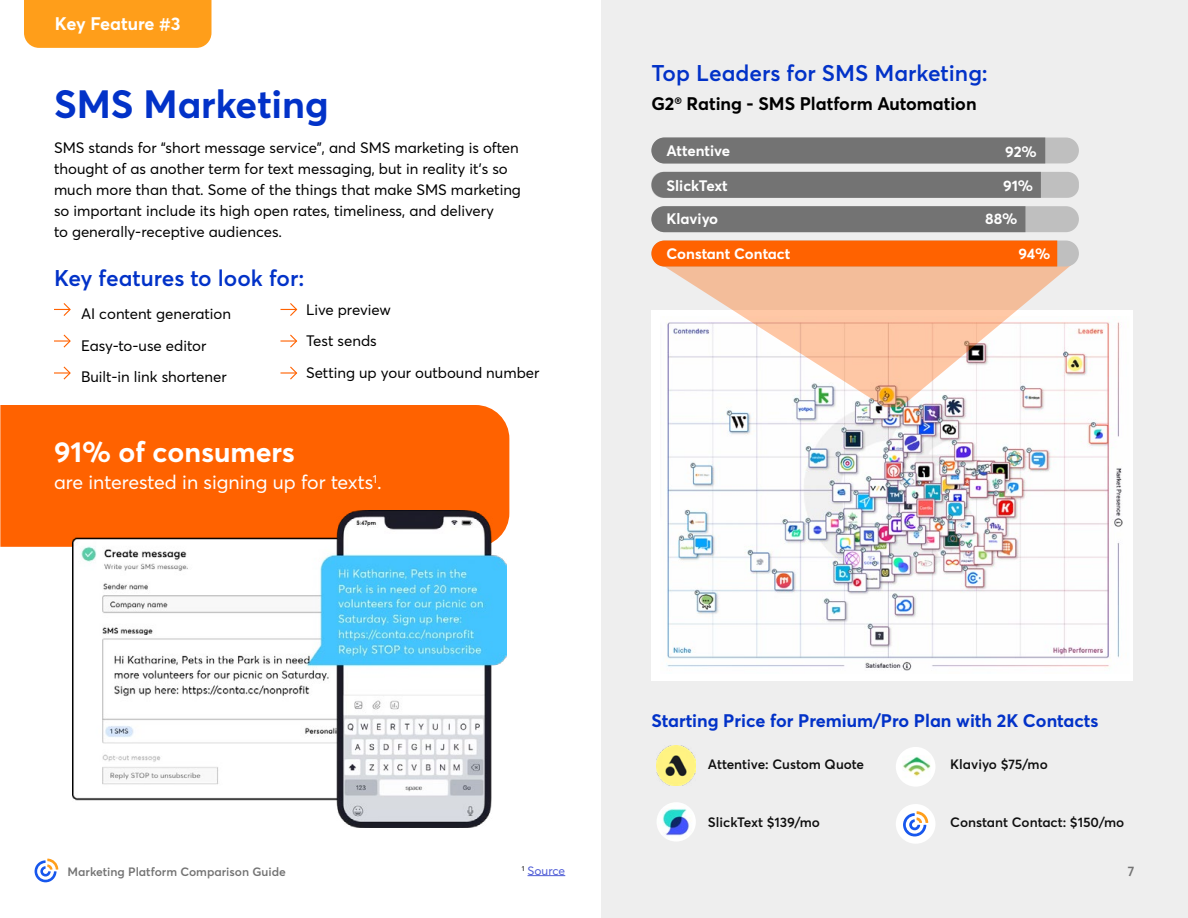
<style>
.page{position:relative;width:1188px;height:918px;background:#fff}
.page>*{position:absolute;margin:0;border:0;box-sizing:border-box;transform-origin:0 0}
.t1{font:700 39px "CT Sans";color:#0232c8}
.t2{font:700 28.5px "CT Sans";color:#fff}
.t3{font:600 22.5px "CT Sans";color:#0232c8}
.t4{font:19.5px "CT Sans";color:#fff}
.t5{font:700 18px "CT Sans";color:#0232c8}
.t6{font:700 18px "CT Sans";color:#000}
.t7{font:700 18px "CT Sans";letter-spacing:-.01em;color:#fff}
.t8{font:15px/21px "CT Sans";color:#000}
.t9{font:700 15px "CT Sans";color:#fff}
.t10{font:600 13.5px "CT Sans";color:#0f0f0f}
.t11{font:600 13.5px "CT Sans";color:#737373}
.t12{font:600 12px "CT Sans";color:#737373}
.t13{font:12px "CT Sans";color:#4f5cd6}
</style>
<div class="page">
<svg style="left:35px;top:859px;width:23px;height:23px"></svg>
<div style="left:0;top:405px;width:509px;height:142px;background:#ff6200"></div>
<div style="left:601px;top:0;width:587px;height:917px;background:#eee"></div>
<div style="left:651px;top:310px;width:482px;height:371px;background:#fff"></div>
<img style="left:660px;top:321px;width:463px;height:350px">
<div style="left:896px;top:804px;width:39px;height:40px;background:#fff;border-radius:50%"></div>
<svg style="left:903px;top:811px;width:25px;height:25px"></svg>
<div style="left:896px;top:747px;width:39px;height:40px;background:#fff;border-radius:50%"></div>
<img style="left:73px;top:510px;width:434px;height:318px">
<svg style="left:54px;top:303px;width:17px;height:13px"></svg>
<svg style="left:54px;top:334px;width:17px;height:14px"></svg>
<svg style="left:54px;top:366px;width:17px;height:14px"></svg>
<svg style="left:281px;top:303px;width:17px;height:13px"></svg>
<svg style="left:281px;top:334px;width:17px;height:14px"></svg>
<svg style="left:281px;top:366px;width:17px;height:14px"></svg>
<div style="left:24px;top:0;width:188px;height:48px;background:#ff9e1a"></div>
<img style="left:656px;top:746px;width:40px;height:39px">
<img style="left:903px;top:756px;width:28px;height:21px">
<img style="left:657px;top:802px;width:39px;height:40px;border-radius:20px">
<svg style="left:662px;top:267px;width:409px;height:140px"></svg>
<div style="left:651px;top:241px;width:428px;height:26px;background:#bfbfbf;border-radius:13px"></div>
<div style="left:651px;top:138px;width:428px;height:25px;background:#bfbfbf;border-radius:13px"></div>
<div style="left:651px;top:241px;width:406px;height:26px;background:#ff6200"></div>
<div style="left:651px;top:138px;width:394px;height:25px;background:#737373"></div>
<div style="left:651px;top:206px;width:428px;height:26px;background:#bfbfbf;border-radius:13px"></div>
<div style="left:651px;top:206px;width:374px;height:26px;background:#737373"></div>
<div style="left:651px;top:172px;width:428px;height:26px;background:#bfbfbf;border-radius:11px"></div>
<div style="left:651px;top:172px;width:390px;height:26px;background:#737373"></div>
<hr style="left:528px;top:875px;width:37px;height:1px;background:#4f5cd6">
<p class="t7" style="left:55px;top:11px;width:127px">Key Feature #3</p>
<h1 class="t1" style="left:54px;top:76px;width:276px">SMS Marketing</h1>
<p class="t8" style="left:54px;top:137px;width:468px">SMS stands for “short message service”, and SMS marketing is often thought of as another term for text messaging, but in reality it’s so much more than that. Some of the things that make SMS marketing so important include its high open rates, timeliness, and delivery<br>to generally-receptive audiences.</p>
<h3 class="t3" style="left:54px;top:263px;width:252px">Key features to look for:</h3>
<p class="t8" style="left:81px;top:298px;width:152px;line-height:31.5px">AI content generation<br>Easy-to-use editor<br>Built-in link shortener</p>
<p class="t8" style="left:306px;top:293px;width:235px;line-height:31.5px">Live preview<br>Test sends<br>Setting up your outbound number</p>
<h2 class="t2" style="left:54px;top:432px;width:242px">91% of consumers</h2>
<h3 class="t4" style="left:54px;top:469px;width:329px">are interested in signing up for texts<sup>1</sup>.</h3>
<h3 class="t3" style="left:651px;top:57px;width:338px">Top Leaders for SMS Marketing:</h3>
<p class="t6" style="left:651px;top:91px;width:327px">G2<sup>®</sup> Rating - SMS Platform Automation</p>
<p class="t9" style="left:666px;top:140px;width:65px">Attentive</p>
<p class="t9" style="left:666px;top:175px;width:63px">SlickText</p>
<p class="t9" style="left:1005px;top:141px;width:33px">92%</p>
<p class="t9" style="left:1003px;top:175px;width:32px">91%</p>
<p class="t9" style="left:666px;top:208px;width:53px">Klaviyo</p>
<p class="t9" style="left:985px;top:208px;width:34px">88%</p>
<p class="t9" style="left:666px;top:243px;width:126px">Constant Contact</p>
<p class="t9" style="left:1019px;top:243px;width:33px">94%</p>
<p class="t5" style="left:651px;top:708px;width:449px">Starting Price for Premium/Pro Plan with 2K Contacts</p>
<p class="t10" style="left:708px;top:755px;width:158px">Attentive: Custom Quote</p>
<p class="t10" style="left:950px;top:755px;width:99px">Klaviyo $75/mo</p>
<p class="t10" style="left:708px;top:813px;width:114px">SlickText $139/mo</p>
<p class="t10" style="left:950px;top:813px;width:176px">Constant Contact: $150/mo</p>
<p class="t12" style="left:68px;top:863px;width:220px">Marketing Platform Comparison Guide</p>
<p class="t13" style="left:522px;top:862px;width:45px"><sup>1</sup> Source</p>
<p class="t11" style="left:1128px;top:862px;width:8px">7</p>
</div>
